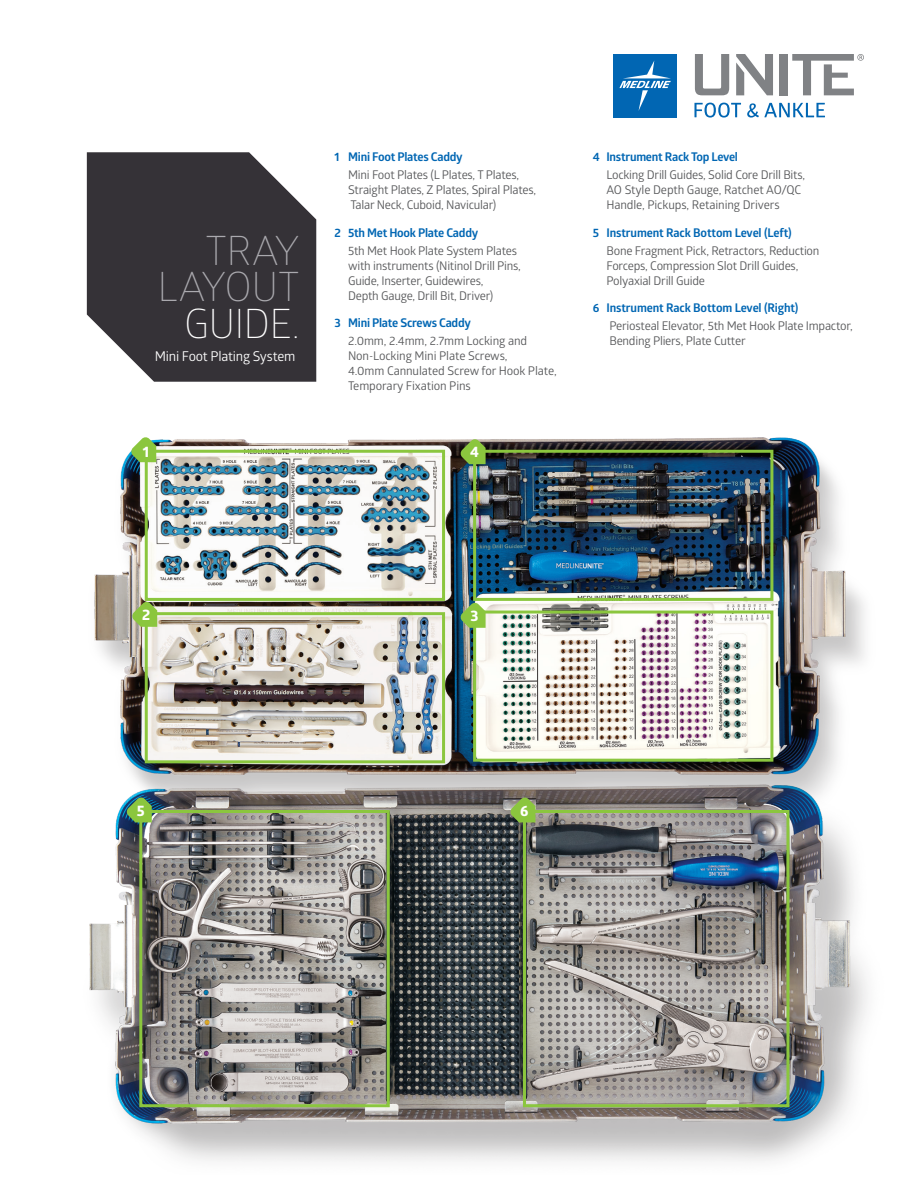
<style>
.page{position:relative;width:918px;height:1188px;background:#fff}
.page>*{position:absolute;margin:0;border:0;box-sizing:border-box;transform-origin:0 0}
.MEDLINE_-_Banner_Headline{font:300 40.5px/36.8px "Glober";letter-spacing:-.015em;color:#aaa9ae;text-align:right}
.t1{font:800 15px "Glober";color:#fff}
.MEDLINE_-_Banner_Headline-2{font:13.5px "Glober";letter-spacing:-.015em;color:#fff}
.MEDLINE_-_Intro_Text{font:12px/15px "Glober";letter-spacing:-.02em;color:#57585a}
.MEDLINE_-_Intro_Text-2{font:700 12px "Glober";letter-spacing:-.02em;color:#0166b3}
.s1{color:#fff}
</style>
<div class="page">
<img style="left:89px;top:810px;width:779px;height:352px">
<img style="left:94px;top:437px;width:771px;height:373px">
<svg style="left:87px;top:152px;width:229px;height:230px;background:#464348"></svg>
<svg style="left:695px;top:54px;width:34px;height:41px"></svg>
<div style="left:780px;top:54px;width:8px;height:41px;background:#808285"></div>
<svg style="left:736px;top:54px;width:37px;height:41px"></svg>
<svg style="left:792px;top:54px;width:72px;height:41px"></svg>
<div style="left:614px;top:54px;width:63px;height:63px;background:#0166b3"></div>
<svg style="left:619px;top:61px;width:52px;height:50px"></svg>
<svg style="left:694px;top:103px;width:47px;height:15px"></svg>
<svg style="left:747px;top:103px;width:78px;height:15px"></svg>
<div style="left:145px;top:450px;width:300px;height:151px;border:3px solid #8bc63e"></div>
<div style="left:473px;top:450px;width:300px;height:151px;border:3px solid #8bc63e"></div>
<div style="left:473px;top:611px;width:300px;height:151px;border:3px solid #8bc63e"></div>
<div style="left:145px;top:612px;width:300px;height:151px;border:3px solid #8bc63e"></div>
<div style="left:139px;top:810px;width:251px;height:297px;border:3px solid #8bc63e"></div>
<div style="left:523px;top:810px;width:266px;height:297px;border:3px solid #8bc63e"></div>
<svg style="left:131px;top:437px;width:25px;height:25px"></svg>
<svg style="left:132px;top:601px;width:25px;height:26px"></svg>
<svg style="left:460px;top:602px;width:26px;height:26px"></svg>
<svg style="left:460px;top:439px;width:26px;height:25px"></svg>
<svg style="left:126px;top:797px;width:26px;height:25px"></svg>
<svg style="left:510px;top:797px;width:25px;height:25px"></svg>
<p class="MEDLINE_-_Banner_Headline" style="left:157px;top:231px;width:144px">TRAY<br>LAYOUT<br><span class="s1">GUIDE.</span></p>
<p class="MEDLINE_-_Banner_Headline-2" style="left:155px;top:347px;width:142px">Mini Foot Plating System</p>
<p class="t1" style="left:143px;top:440px;width:8px">1</p>
<p class="MEDLINE_-_Intro_Text-2" style="left:335px;top:148px;width:130px">1 Mini Foot Plates Caddy</p>
<p class="MEDLINE_-_Intro_Text" style="left:348px;top:167px;width:190px">Mini Foot Plates (L Plates, T Plates,<br>Straight Plates, Z Plates, Spiral Plates,<br>Talar Neck, Cuboid, Navicular)</p>
<p class="MEDLINE_-_Intro_Text-2" style="left:335px;top:224px;width:145px">2 5th Met Hook Plate Caddy</p>
<p class="MEDLINE_-_Intro_Text" style="left:348px;top:242px;width:174px">5th Met Hook Plate System Plates with instruments (Nitinol Drill Pins, Guide, Inserter, Guidewires,<br>Depth Gauge, Drill Bit, Driver)</p>
<p class="MEDLINE_-_Intro_Text-2" style="left:335px;top:314px;width:138px">3 Mini Plate Screws Caddy</p>
<p class="MEDLINE_-_Intro_Text" style="left:348px;top:333px;width:210px">2.0mm, 2.4mm, 2.7mm Locking and<br>Non-Locking Mini Plate Screws,<br>4.0mm Cannulated Screw for Hook Plate,<br>Temporary Fixation Pins</p>
<p class="t1" style="left:470px;top:441px;width:10px">4</p>
<p class="MEDLINE_-_Intro_Text-2" style="left:593px;top:148px;width:147px">4 Instrument Rack Top Level</p>
<p class="MEDLINE_-_Intro_Text" style="left:606px;top:167px;width:200px">Locking Drill Guides, Solid Core Drill Bits,<br>AO Style Depth Gauge, Ratchet AO/QC<br>Handle, Pickups, Retaining Drivers</p>
<p class="MEDLINE_-_Intro_Text-2" style="left:593px;top:224px;width:200px">5 Instrument Rack Bottom Level (Left)</p>
<p class="MEDLINE_-_Intro_Text" style="left:606px;top:242px;width:215px">Bone Fragment Pick, Retractors, Reduction<br>Forceps, Compression Slot Drill Guides,<br>Polyaxial Drill Guide</p>
<p class="MEDLINE_-_Intro_Text-2" style="left:593px;top:299px;width:207px">6 Instrument Rack Bottom Level (Right)</p>
<p class="MEDLINE_-_Intro_Text" style="left:609px;top:318px;width:245px">Periosteal Elevator, 5th Met Hook Plate Impactor,<br>Bending Pliers, Plate Cutter</p>
<p class="t1" style="left:142px;top:604px;width:10px">2</p>
<p class="t1" style="left:471px;top:605px;width:9px">3</p>
<p class="t1" style="left:137px;top:800px;width:9px">5</p>
<p class="t1" style="left:520px;top:800px;width:10px">6</p>
</div>
